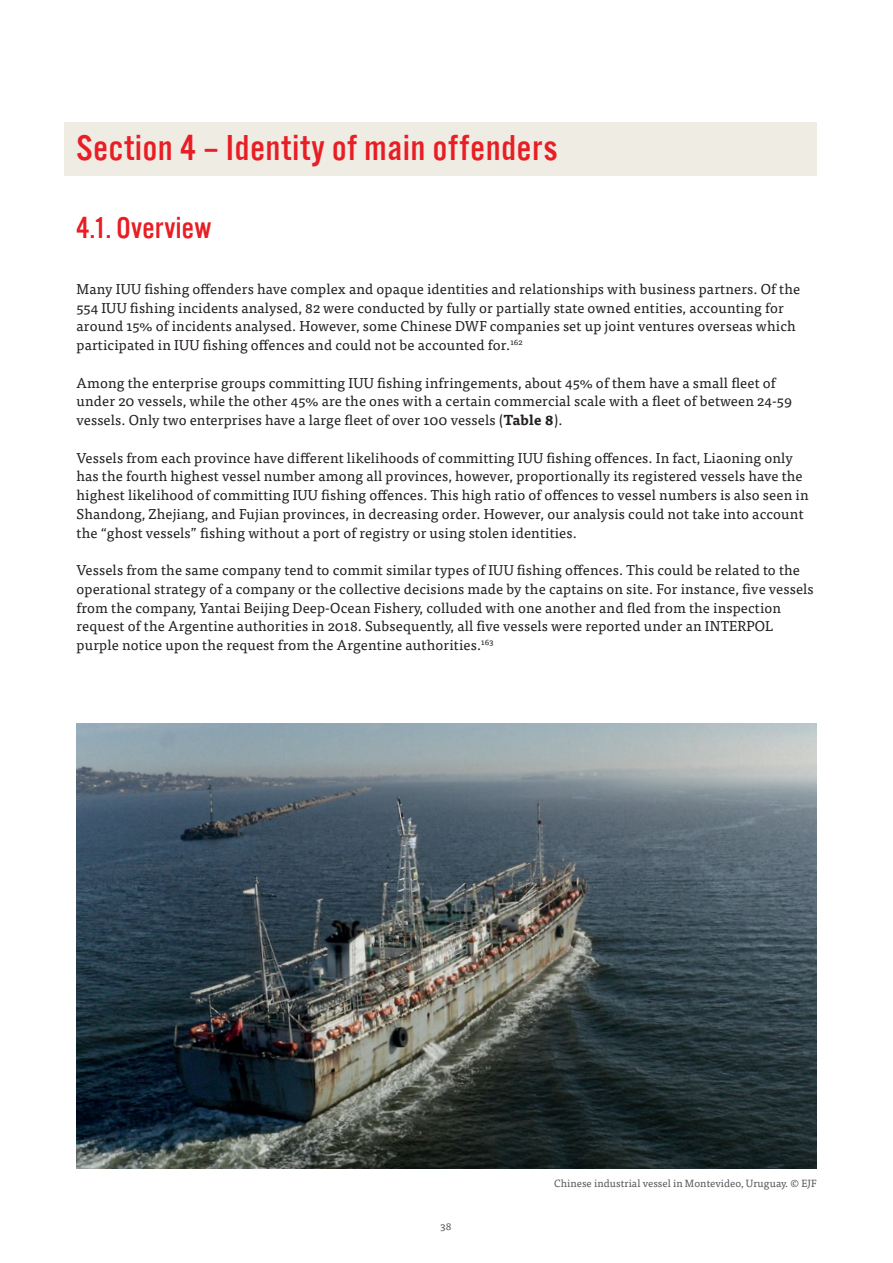
<style>
.page{position:relative;width:893px;height:1263px;background:#fff}
.page>*{position:absolute;margin:0;border:0;box-sizing:border-box;transform-origin:0 0}
.title_BIG_red{font:37.5px "Alternate Got No 3 D";letter-spacing:.025em;color:#e81e24}
.title_SMALL_red{font:31.5px "Alternate Got No 3 D";letter-spacing:.01em;color:#e81e24}
.t1{font:14.25px/18.8px "Tisa Pro";letter-spacing:.01em;color:#231f20}
.t2{font:10.5px "Tisa Pro";letter-spacing:.005em;color:#57585a}
.s1{font-weight:700}
</style>
<div class="page">
<div style="left:64px;top:123px;width:752px;height:53px;background:#efece4"></div>
<img style="left:77px;top:723px;width:739px;height:445px">
<p class="title_BIG_red" style="left:77px;top:129px;width:482px">Section 4 – Identity of main offenders</p>
<p class="title_SMALL_red" style="left:77px;top:211px;width:137px">4.1. Overview</p>
<p class="t1" style="left:77px;top:279px;width:725px">Many IUU fishing offenders have complex and opaque identities and relationships with business partners. Of the 554 IUU fishing incidents analysed, 82 were conducted by fully or partially state owned entities, accounting for around 15% of incidents analysed. However, some Chinese DWF companies set up joint ventures overseas which participated in IUU fishing offences and could not be accounted for.<sup>162</sup></p>
<p class="t1" style="left:77px;top:372px;width:717px">Among the enterprise groups committing IUU fishing infringements, about 45% of them have a small fleet of under 20 vessels, while the other 45% are the ones with a certain commercial scale with a fleet of between 24-59 vessels. Only two enterprises have a large fleet of over 100 vessels (<span class="s1">Table 8</span>).</p>
<p class="t1" style="left:77px;top:447px;width:734px">Vessels from each province have different likelihoods of committing IUU fishing offences. In fact, Liaoning only has the fourth highest vessel number among all provinces, however, proportionally its registered vessels have the highest likelihood of committing IUU fishing offences. This high ratio of offences to vessel numbers is also seen in Shandong, Zhejiang, and Fujian provinces, in decreasing order. However, our analysis could not take into account the “ghost vessels” fishing without a port of registry or using stolen identities.</p>
<p class="t1" style="left:77px;top:560px;width:739px">Vessels from the same company tend to commit similar types of IUU fishing offences. This could be related to the operational strategy of a company or the collective decisions made by the captains on site. For instance, five vessels from the company, Yantai Beijing Deep-Ocean Fishery, colluded with one another and fled from the inspection request of the Argentine authorities in 2018. Subsequently, all five vessels were reported under an INTERPOL purple notice upon the request from the Argentine authorities.<sup>163</sup></p>
<p class="t2" style="left:441px;top:1218px;width:12px">38</p>
<p class="t2" style="left:554px;top:1175px;width:264px">Chinese industrial vessel in Montevideo, Uruguay. © EJF</p>
</div>
